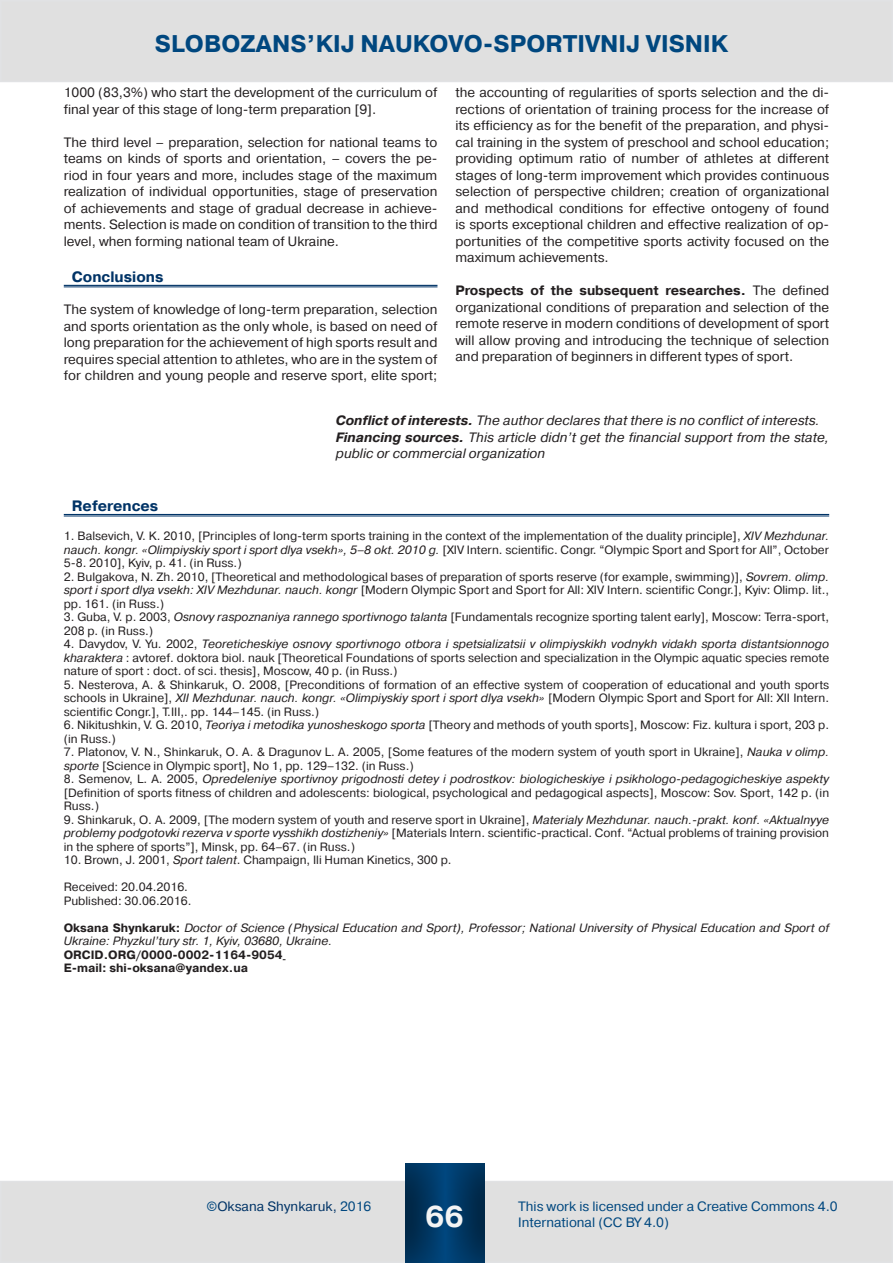
<style>
.page{position:relative;width:893px;height:1263px;background:#fff}
.page>*{position:absolute;margin:0;border:0;box-sizing:border-box;transform-origin:0 0}
.t1{font:700 30px "Pragmatica C";color:#f3f4f4}
.t2{font:700 24px "Pragmatica C";color:#00477f}
.Обычный__веб__Знак{font:700 15px "Pragmatica C";color:#036}
.Обычный{font:13.5px/16.5px "Pragmatica C";color:#231f20;text-align:justify}
.Обычный-2{font:italic 13.5px/16.5px "Pragmatica C";color:#231f20}
.t3{font:13.5px/16.2px "Pragmatica C";color:#00477f}
.Основной_текст1{font:13.5px "Pragmatica C";color:#036}
.Обычный__веб__Знак-2{font:12px/13.5px "Pragmatica C";color:#231f20;text-align:justify}
.Обычный-3{font:italic 12px/13.5px "Pragmatica C";color:#231f20}
.Обычный-4{font:700 12px "Pragmatica C";color:#231f20}
.Обычный-5{font:12px "Pragmatica C";color:#231f20}
.s1{font-weight:700}
.s2{font-style:italic}
.s3{font-weight:700;font-style:normal}
.s4{color:#00477f}
</style>
<div class="page">
<div style="left:1px;top:1181px;width:891px;height:81px;background:#e0e0e0"></div>
<div style="left:0;top:1181px;width:893px;height:82px;border:2px solid #e1e2e4"></div>
<svg style="left:404px;top:1163px;width:83px;height:100px;background:#083c66"></svg>
<div style="left:1px;top:1px;width:891px;height:80px;background:#e0e0e0"></div>
<div style="left:0;top:0;width:893px;height:82px;border:2px solid #e1e2e4"></div>
<hr style="left:64px;top:285px;width:373px;height:1px;background:#036">
<hr style="left:64px;top:287px;width:373px;height:1px;background:#036">
<hr style="left:64px;top:514px;width:765px;height:1px;background:#036">
<hr style="left:64px;top:516px;width:765px;height:1px;background:#036">
<h2 class="t2" style="left:155px;top:31px;width:575px">SLOBOZANS’KIJ NAUKOVO-SPORTIVNIJ VISNIK</h2>
<p class="Обычный" style="left:64px;top:84px;width:375px">1000 (83,3%) who start the development of the curriculum of final year of this stage of long-term preparation [9].</p>
<p class="Обычный" style="left:64px;top:134px;width:375px">The third level – preparation, selection for national teams to teams on kinds of sports and orientation, – covers the pe&shy;riod in four years and more, includes stage of the maximum realization of individual opportunities, stage of preservation of achievements and stage of gradual decrease in achieve&shy;ments. Selection is made on condition of transition to the third level, when forming national team of Ukraine.</p>
<p class="Обычный__веб__Знак" style="left:72px;top:268px;width:93px">Conclusions</p>
<p class="Обычный" style="left:64px;top:301px;width:375px">The system of knowledge of long-term preparation, selection and sports orientation as the only whole, is based on need of long preparation for the achievement of high sports result and requires special attention to athletes, who are in the system of for children and young people and reserve sport, elite sport;</p>
<p class="Обычный" style="left:455px;top:84px;width:375px">the accounting of regularities of sports selection and the di&shy;rections of orientation of training process for the increase of its efficiency as for the benefit of the preparation, and physi&shy;cal training in the system of preschool and school education; providing optimum ratio of number of athletes at different stages of long-term improvement which provides continuous selection of perspective children; creation of organizational and methodical conditions for effective ontogeny of found is sports exceptional children and effective realization of op&shy;portunities of the competitive sports activity focused on the maximum achievements.</p>
<p class="Обычный" style="left:455px;top:282px;width:375px"><span class="s1">Prospects of the subsequent researches.</span> The defined organizational conditions of preparation and selection of the remote reserve in modern conditions of development of sport will allow proving and introducing the technique of selection and preparation of beginners in different types of sport.</p>
<p class="Обычный-2" style="left:336px;top:412px;width:485px"><span class="s1">Conflict of interests.</span> The author declares that there is no conflict of interests.</p>
<p class="Обычный-2" style="left:336px;top:429px;width:495px"><span class="s1">Financing sources.</span> This article didn’t get the financial support from the state, public or commercial organization</p>
<p class="Обычный__веб__Знак" style="left:72px;top:497px;width:88px">References</p>
<p class="Обычный__веб__Знак-2" style="left:64px;top:529px;width:767px">1. Balsevich, V. K. 2010, [Principles of long-term sports training in the context of the implementation of the duality principle], <span class="s2">XIV Mezhdunar. nauch. kongr. «Olimpiyskiy sport i sport dlya vsekh», 5–8 okt. 2010 g.</span> [XIV Intern. scientific. Congr. “Olympic Sport and Sport for All”, October 5-8. 2010], Kyiv, p. 41. (in Russ.)</p>
<p class="Обычный__веб__Знак-2" style="left:64px;top:570px;width:767px">2. Bulgakova, N. Zh. 2010, [Theoretical and methodological bases of preparation of sports reserve (for example, swimming)], <span class="s2">Sovrem. olimp. sport i sport dlya vsekh: XIV Mezhdunar. nauch. kongr</span> [Modern Olympic Sport and Sport for All: XIV Intern. scientific Congr.], Kyiv: Olimp. lit., pp. 161. (in Russ.)</p>
<p class="Обычный__веб__Знак-2" style="left:64px;top:610px;width:767px">3. Guba, V. p. 2003, <span class="s2">Osnovy raspoznaniya rannego sportivnogo talanta</span> [Fundamentals recognize sporting talent early], Moscow: Terra-sport,<br>208 p. (in Russ.)</p>
<p class="Обычный__веб__Знак-2" style="left:64px;top:637px;width:767px">4. Davydov, V. Yu. 2002, <span class="s2">Teoreticheskiye osnovy sportivnogo otbora i spetsializatsii v olimpiyskikh vodnykh vidakh sporta distantsionnogo kharaktera</span> : avtoref. doktora biol. nauk [Theoretical Foundations of sports selection and specialization in the Olympic aquatic species remote nature of sport : doct. of sci. thesis], Moscow, 40 p. (in Russ.)</p>
<p class="Обычный__веб__Знак-2" style="left:64px;top:678px;width:767px">5. Nesterova, A. &amp; Shinkaruk, O. 2008, [Preconditions of formation of an effective system of cooperation of educational and youth sports schools in Ukraine], <span class="s2">XII Mezhdunar. nauch. kongr. «Olimpiyskiy sport i sport dlya vsekh»</span> [Modern Olympic Sport and Sport for All: XII Intern. scientific Congr.], T.ІІІ,. pp. 144–145. (in Russ.)</p>
<p class="Обычный__веб__Знак-2" style="left:64px;top:718px;width:767px">6. Nikitushkin, V. G. 2010, <span class="s2">Teoriya i metodika yunosheskogo sporta</span> [Theory and methods of youth sports], Moscow: Fiz. kultura i sport, 203 p. (in Russ.)</p>
<p class="Обычный__веб__Знак-2" style="left:64px;top:745px;width:767px">7. Platonov, V. N., Shinkaruk, O. A. &amp; Dragunov L. A. 2005, [Some features of the modern system of youth sport in Ukraine], <span class="s2">Nauka v olimp. sporte</span> [Science in Olympic sport], No 1, pp. 129–132. (in Russ.)</p>
<p class="Обычный__веб__Знак-2" style="left:64px;top:772px;width:767px">8. Semenov, L. A. 2005, <span class="s2">Opredeleniye sportivnoy prigodnosti detey i podrostkov: biologicheskiye i psikhologo-pedagogicheskiye aspekty </span>[Definition of sports fitness of children and adolescents: biological, psychological and pedagogical aspects], Moscow: Sov. Sport, 142 p. (in Russ.)</p>
<p class="Обычный__веб__Знак-2" style="left:64px;top:813px;width:767px">9. Shinkaruk, O. A. 2009, [The modern system of youth and reserve sport in Ukraine], <span class="s2">Materialy Mezhdunar. nauch.-prakt. konf. «Aktualnyye problemy podgotovki rezerva v sporte vysshikh dostizheniy»</span> [Materials Intern. scientific-practical. Conf. “Actual problems of training provision in the sphere of sports”], Minsk, pp. 64–67. (in Russ.)</p>
<p class="Обычный__веб__Знак-2" style="left:64px;top:853px;width:389px">10. Brown, J. 2001, <span class="s2">Sport talent</span>. Champaign, Ili Human Kinetics, 300 p.</p>
<p class="Обычный-5" style="left:64px;top:880px;width:126px">Received: 20.04.2016.</p>
<p class="Обычный-5" style="left:64px;top:894px;width:129px">Published: 30.06.2016.</p>
<p class="Обычный-3" style="left:64px;top:921px;width:767px"><span class="s3">Oksana Shynkaruk:</span> Doctor of Science (Physical Education and Sport), Professor; National University of Physical Education and Sport of<br>Ukraine: Phyzkul’tury str. 1, Kyiv, 03680, Ukraine.</p>
<p class="Обычный-4" style="left:64px;top:948px;width:220px">ORCID.ORG/0000-0002-1164-9054</p>
<p class="Обычный-4" style="left:64px;top:961px;width:186px">E-mail: shi-oksana@yandex.ua</p>
<p class="Основной_текст1" style="left:207px;top:1199px;width:166px"><span class="s4">©</span>Oksana Shynkaruk, <span class="s4">2016</span></p>
<h1 class="t1" style="left:425px;top:1200px;width:41px">66</h1>
<p class="t3" style="left:518px;top:1198px;width:321px">This work is licensed under a Creative Commons 4.0<br>International (CC BY 4.0)</p>
</div>
